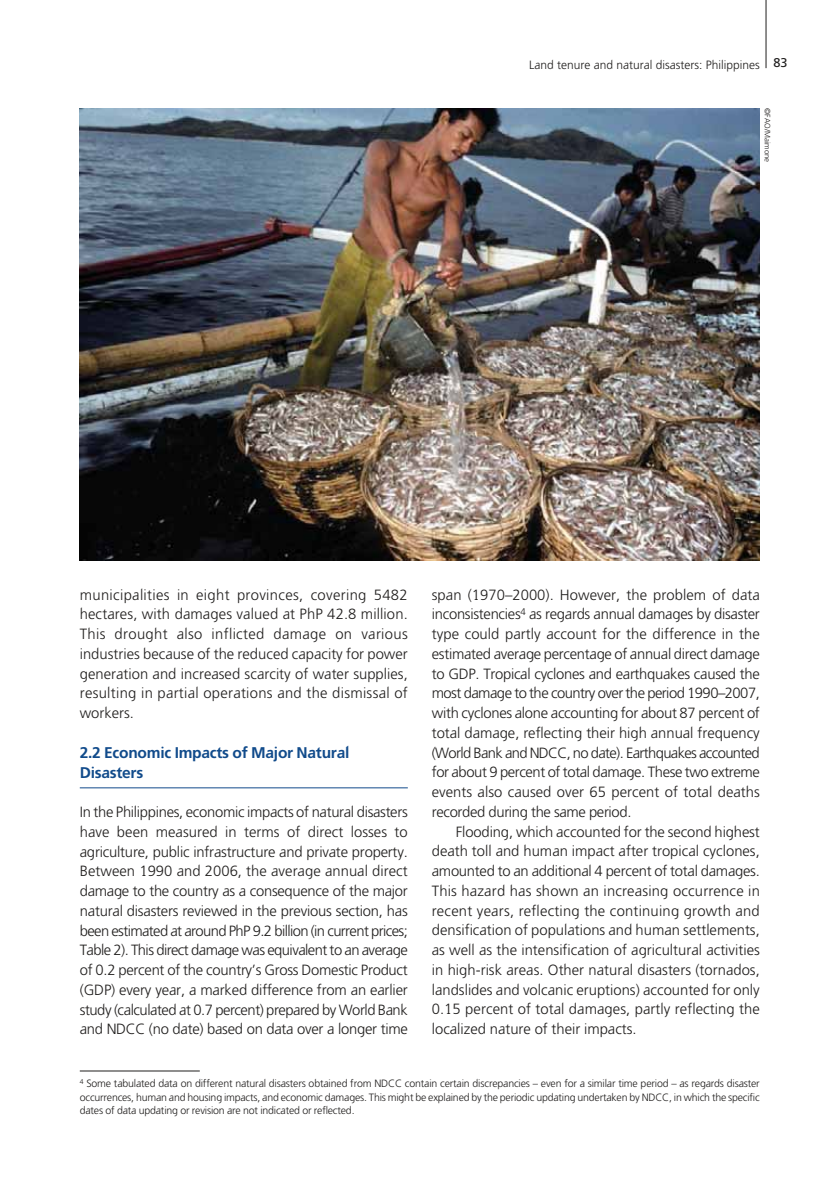
<style>
.page{position:relative;width:838px;height:1181px;background:#fff}
.page>*{position:absolute;margin:0;border:0;box-sizing:border-box;transform-origin:0 0}
.t1{font:15.45px/19.8px "Freeway Demi";letter-spacing:-.015em;color:#114b8b}
.t2{font:300 14.85px/19.8px "Freeway";color:#201e1d;text-align:justify}
.t3{font:300 12px "Freeway";color:#201e1d}
.t4{font:300 10.65px/13.4px "Freeway";letter-spacing:-.015em;color:#201e1d;text-align:justify}
.t5{font:300 7.8px "Freeway";color:#201e1d}
.s1{font-family:"Freeway Roman 1";font-weight:400;font-size:12.75px}
</style>
<div class="page">
<hr style="left:766px;top:0;width:1px;height:68px;background:#201e1d">
<hr style="left:80px;top:787px;width:328px;height:1px;background:#114b8b">
<hr style="left:80px;top:1071px;width:120px;height:1px;background:#201e1d">
<img style="left:80px;top:108px;width:680px;height:452px">
<p class="t3" style="left:529px;top:59px;width:260px">Land tenure and natural disasters: Philippines <span class="s1">83</span></p>
<p class="t5" style="left:771px;top:108px;width:56px;rotate:90deg">©FAO/Maimone</p>
<p class="t2" style="left:80px;top:585px;width:329px">municipalities in eight provinces, covering 5482 hectares, with damages valued at PhP 42.8 million.<br>This drought also inflicted damage on various industries because of the reduced capacity for power generation and increased scarcity of water supplies, resulting in partial operations and the dismissal of workers.</p>
<p class="t1" style="left:80px;top:743px;width:271px">2.2 Economic Impacts of Major Natural<br>Disasters</p>
<p class="t2" style="left:80px;top:802px;width:330px">In the Philippines, economic impacts of natural disasters have been measured in terms of direct losses to agriculture, public infrastructure and private property.<br>Between 1990 and 2006, the average annual direct damage to the country as a consequence of the major natural disasters reviewed in the previous section, has been estimated at around PhP 9.2 billion (in current prices; Table 2). This direct damage was equivalent to an average of 0.2 percent of the country’s Gross Domestic Product (GDP) every year, a marked difference from an earlier study (calculated at 0.7 percent) prepared by World Bank and NDCC (no date) based on data over a longer time</p>
<p class="t2" style="left:432px;top:585px;width:330px">span (1970–2000). However, the problem of data inconsistencies<sup>4</sup> as regards annual damages by disaster type could partly account for the difference in the estimated average percentage of annual direct damage to GDP. Tropical cyclones and earthquakes caused the most damage to the country over the period 1990–2007, with cyclones alone accounting for about 87 percent of total damage, reflecting their high annual frequency (World Bank and NDCC, no date). Earthquakes accounted for about 9 percent of total damage. These two extreme events also caused over 65 percent of total deaths recorded during the same period.</p>
<p class="t2" style="left:432px;top:822px;width:330px;text-indent:24px">Flooding, which accounted for the second highest death toll and human impact after tropical cyclones, amounted to an additional 4 percent of total damages.<br>This hazard has shown an increasing occurrence in recent years, reflecting the continuing growth and densification of populations and human settlements, as well as the intensification of agricultural activities in high-risk areas. Other natural disasters (tornados, landslides and volcanic eruptions) accounted for only 0.15 percent of total damages, partly reflecting the localized nature of their impacts.</p>
<p class="t4" style="left:80px;top:1077px;width:681px"><sup>4</sup> Some tabulated data on different natural disasters obtained from NDCC contain certain discrepancies – even for a similar time period – as regards disaster occurrences, human and housing impacts, and economic damages. This might be explained by the periodic updating undertaken by NDCC, in which the specific dates of data updating or revision are not indicated or reflected.</p>
</div>
